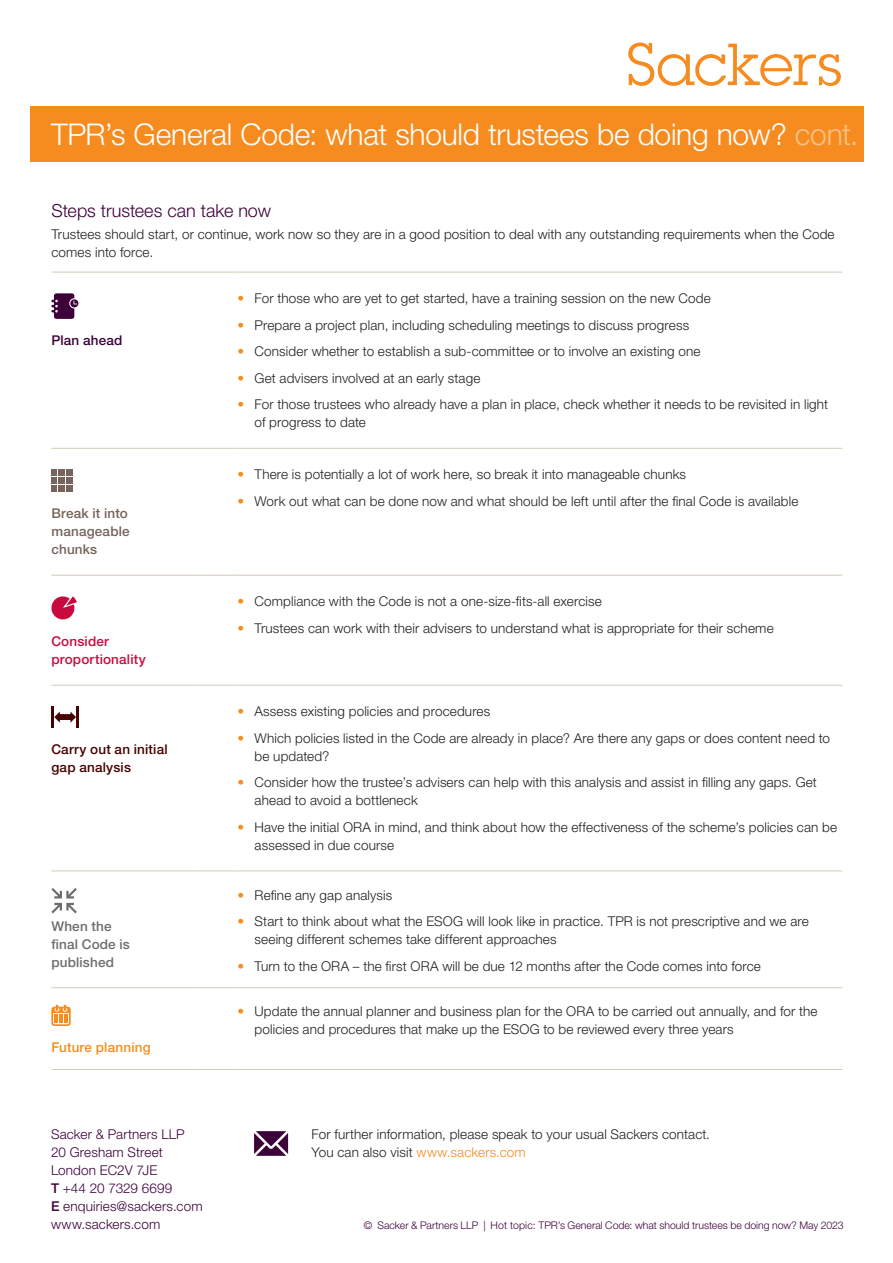
<style>
.page{position:relative;width:893px;height:1263px;background:#fff}
.page>*{position:absolute;margin:0;border:0;box-sizing:border-box;transform-origin:0 0}
.t1{font:300 30px "Helvetica Neue LT Pro";letter-spacing:-.01em;color:#fff}
.Heading_2{font:300 18px "Helvetica Neue LT Pro";color:#3d003b}
.t2{font:300 13.5px/18px "Helvetica Neue LT Pro";letter-spacing:.01em;color:#231f20}
.t3{font:300 13.5px/18px "Helvetica Neue LT Pro";letter-spacing:.01em;color:#3d003b}
.Pull_out{font:500 13.5px/18px "Helvetica Neue LT Pro";letter-spacing:.015em;color:#470300}
.Pull_out-2{font:500 13.5px/18px "Helvetica Neue LT Pro";letter-spacing:.015em;color:#76635b}
.Pull_out-3{font:500 13.5px/18px "Helvetica Neue LT Pro";letter-spacing:.01em;color:#6c6d70}
.Pull_out-4{font:500 13.5px/18px "Helvetica Neue LT Pro";letter-spacing:.015em;color:#c80b3e}
.Pull_out-5{font:500 13.5px "Helvetica Neue LT Pro";letter-spacing:.015em;color:#f68c1f}
.Pull_out-6{font:500 13.5px "Helvetica Neue LT Pro";letter-spacing:.015em;color:#3d003b}
.t4{font:300 10.5px "Helvetica Neue LT Pro";color:#3d003b}
.s1{color:#fcc287}
.s2{font-weight:500}
.s3{color:#f68c1f}
</style>
<div class="page">
<svg style="left:628px;top:43px;width:213px;height:43px"></svg>
<div style="left:30px;top:106px;width:833px;height:56px;background:#f68c1f"></div>
<hr style="left:51px;top:272px;width:146px;height:1px;background:#d2cbb8">
<hr style="left:197px;top:272px;width:36px;height:1px;background:#d2cbb8">
<hr style="left:233px;top:272px;width:609px;height:1px;background:#d2cbb8">
<hr style="left:51px;top:448px;width:146px;height:1px;background:#d2cbb8">
<hr style="left:197px;top:448px;width:36px;height:1px;background:#d2cbb8">
<hr style="left:233px;top:448px;width:609px;height:1px;background:#d2cbb8">
<hr style="left:51px;top:575px;width:146px;height:1px;background:#d2cbb8">
<hr style="left:197px;top:575px;width:36px;height:1px;background:#d2cbb8">
<hr style="left:233px;top:575px;width:609px;height:1px;background:#d2cbb8">
<hr style="left:51px;top:685px;width:146px;height:1px;background:#d2cbb8">
<hr style="left:197px;top:685px;width:36px;height:1px;background:#d2cbb8">
<hr style="left:233px;top:685px;width:609px;height:1px;background:#d2cbb8">
<hr style="left:51px;top:870px;width:146px;height:1px;background:#d2cbb8">
<hr style="left:197px;top:870px;width:36px;height:1px;background:#d2cbb8">
<hr style="left:233px;top:870px;width:609px;height:1px;background:#d2cbb8">
<hr style="left:51px;top:987px;width:146px;height:1px;background:#d2cbb8">
<hr style="left:197px;top:987px;width:36px;height:1px;background:#d2cbb8">
<hr style="left:233px;top:987px;width:609px;height:1px;background:#d2cbb8">
<hr style="left:51px;top:1069px;width:146px;height:1px;background:#d2cbb8">
<hr style="left:197px;top:1069px;width:36px;height:1px;background:#d2cbb8">
<hr style="left:233px;top:1069px;width:609px;height:1px;background:#d2cbb8">
<svg style="left:51px;top:293px;width:27px;height:26px"></svg>
<svg style="left:51px;top:470px;width:22px;height:21px"></svg>
<svg style="left:51px;top:596px;width:26px;height:23px"></svg>
<svg style="left:54px;top:711px;width:22px;height:12px"></svg>
<hr style="left:51px;top:706px;width:3px;height:22px;background:#470300">
<hr style="left:76px;top:706px;width:3px;height:22px;background:#470300">
<svg style="left:51px;top:888px;width:26px;height:25px"></svg>
<svg style="left:51px;top:1004px;width:20px;height:22px"></svg>
<svg style="left:254px;top:1131px;width:34px;height:25px"></svg>
<p class="t1" style="left:51px;top:116px;width:809px">TPR’s General Code: what should trustees be doing now? <span class="s1">cont.</span></p>
<p class="Heading_2" style="left:51px;top:200px;width:221px">Steps trustees can take now</p>
<p class="t2" style="left:51px;top:225px;width:785px">Trustees should start, or continue, work now so they are in a good position to deal with any outstanding requirements when the Code comes into force.</p>
<p class="Pull_out-6" style="left:51px;top:332px;width:73px">Plan ahead</p>
<p class="Pull_out-2" style="left:51px;top:504px;width:80px">Break it into manageable chunks</p>
<p class="Pull_out-4" style="left:51px;top:632px;width:96px">Consider proportionality</p>
<p class="Pull_out" style="left:51px;top:740px;width:118px">Carry out an initial gap analysis</p>
<p class="Pull_out-3" style="left:51px;top:917px;width:80px">When the final Code is published</p>
<p class="Pull_out-5" style="left:51px;top:1039px;width:101px">Future planning</p>
<p class="t3" style="left:51px;top:1125px;width:153px">Sacker &amp; Partners LLP<br>20 Gresham Street<br>London EC2V 7JE<br><span class="s2">T</span> +44 20 7329 6699<br><span class="s2">E</span> enquiries@sackers.com www.sackers.com</p>
<p class="t2" style="left:238px;top:289px;width:475px"><span class="s3">•</span> For those who are yet to get started, have a training session on the new Code</p>
<p class="t2" style="left:238px;top:315px;width:453px"><span class="s3">•</span> Prepare a project plan, including scheduling meetings to discuss progress</p>
<p class="t2" style="left:238px;top:342px;width:464px"><span class="s3">•</span> Consider whether to establish a sub-committee or to involve an existing one</p>
<p class="t2" style="left:238px;top:368px;width:244px"><span class="s3">•</span> Get advisers involved at an early stage</p>
<p class="t2" style="left:255px;top:395px;width:575px;text-indent:-17px"><span class="s3">•</span> For those trustees who already have a plan in place, check whether it needs to be revisited in light of progress to date</p>
<p class="t2" style="left:238px;top:465px;width:450px"><span class="s3">•</span> There is potentially a lot of work here, so break it into manageable chunks</p>
<p class="t2" style="left:238px;top:492px;width:562px"><span class="s3">•</span> Work out what can be done now and what should be left until after the final Code is available</p>
<p class="t2" style="left:238px;top:592px;width:366px"><span class="s3">•</span> Compliance with the Code is not a one-size-fits-all exercise</p>
<p class="t2" style="left:238px;top:618px;width:538px"><span class="s3">•</span> Trustees can work with their advisers to understand what is appropriate for their scheme</p>
<p class="t2" style="left:238px;top:702px;width:254px"><span class="s3">•</span> Assess existing policies and procedures</p>
<p class="t2" style="left:255px;top:728px;width:577px;text-indent:-17px"><span class="s3">•</span> Which policies listed in the Code are already in place? Are there any gaps or does content need to be updated?</p>
<p class="t2" style="left:255px;top:773px;width:564px;text-indent:-17px"><span class="s3">•</span> Consider how the trustee’s advisers can help with this analysis and assist in filling any gaps. Get ahead to avoid a bottleneck</p>
<p class="t2" style="left:255px;top:817px;width:584px;text-indent:-17px"><span class="s3">•</span> Have the initial ORA in mind, and think about how the effectiveness of the scheme’s policies can be assessed in due course</p>
<p class="t2" style="left:238px;top:885px;width:156px"><span class="s3">•</span> Refine any gap analysis</p>
<p class="t2" style="left:255px;top:912px;width:556px;text-indent:-17px"><span class="s3">•</span> Start to think about what the ESOG will look like in practice. TPR is not prescriptive and we are seeing different schemes take different approaches</p>
<p class="t2" style="left:238px;top:956px;width:525px"><span class="s3">•</span> Turn to the ORA – the first ORA will be due 12 months after the Code comes into force</p>
<p class="t2" style="left:255px;top:1002px;width:564px;text-indent:-17px"><span class="s3">•</span> Update the annual planner and business plan for the ORA to be carried out annually, and for the policies and procedures that make up the ESOG to be reviewed every three years</p>
<p class="t2" style="left:311px;top:1125px;width:400px">For further information, please speak to your usual Sackers contact.<br>You can also visit <span class="s3">www.sackers.com</span></p>
<p class="t4" style="left:364px;top:1219px;width:481px">© Sacker &amp; Partners LLP | Hot topic: TPR’s General Code: what should trustees be doing now? May 2023</p>
</div>
